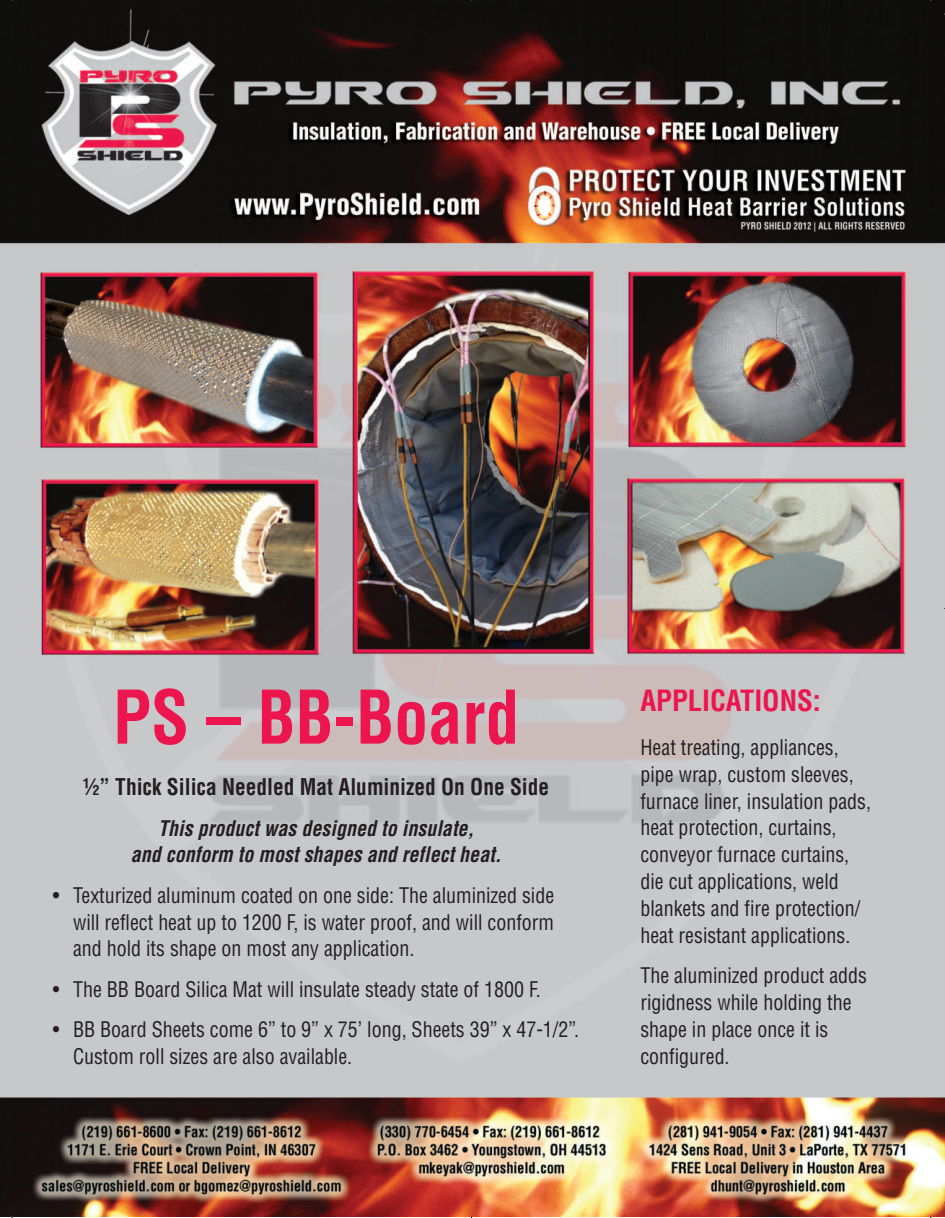
<style>
.page{position:relative;width:945px;height:1218px;background:#fff}
.page>*{position:absolute;margin:0;border:0;box-sizing:border-box;transform-origin:0 0}
.t1{font:700 condensed 72px "Helvetica";color:#ed154e;scale:.95 1}
.t2{font:700 condensed 28.5px "Helvetica";color:#ed154e}
.t3{font:700 condensed 22.5px "Helvetica";color:#231f20;scale:.95 1}
.t4{font:condensed 21px/26.8px "Helvetica";color:#231f20;scale:.95 1}
.t5{font:italic 700 condensed 21px/26.8px "Helvetica";letter-spacing:.005em;color:#231f20;text-align:center;scale:.95 1}
</style>
<div class="page">
<img style="left:0;top:1px;width:944px;height:1215px">
<hr style="left:450px;top:0;width:42px;height:1px;background:#000">
<hr style="left:450px;top:1217px;width:42px;height:1px;background:#000">
<hr style="left:944px;top:587px;width:1px;height:42px;background:#000">
<h1 class="t1" style="left:113px;top:676px;width:429px">PS – BB-Board</h1>
<p class="t3" style="left:83px;top:773px;width:492px">½” Thick Silica Needled Mat Aluminized On One Side</p>
<p class="t5" style="left:131px;top:814px;width:392px">This product was designed to insulate,<br>and conform to most shapes and reflect heat.</p>
<p class="t4" style="left:73px;top:881px;width:508px;text-align:justify;text-indent:-20px">• Texturized aluminum coated on one side: The aluminized side will reflect heat up to 1200 F, is water proof, and will conform and hold its shape on most any application.</p>
<p class="t4" style="left:53px;top:975px;width:515px">• The BB Board Silica Mat will insulate steady state of 1800 F.</p>
<p class="t4" style="left:73px;top:1016px;width:534px;text-indent:-20px">• BB Board Sheets come 6” to 9” x 75’ long, Sheets 39” x 47-1/2”.<br>Custom roll sizes are also available.</p>
<h2 class="t2" style="left:640px;top:684px;width:182px">APPLICATIONS:</h2>
<p class="t4" style="left:640px;top:734px;width:244px">Heat treating, appliances, pipe wrap, custom sleeves, furnace liner, insulation pads, heat protection, curtains, conveyor furnace curtains, die cut applications, weld blankets and fire protection/ heat resistant applications.</p>
<p class="t4" style="left:640px;top:962px;width:240px">The aluminized product adds rigidness while holding the shape in place once it is configured.</p>
</div>
